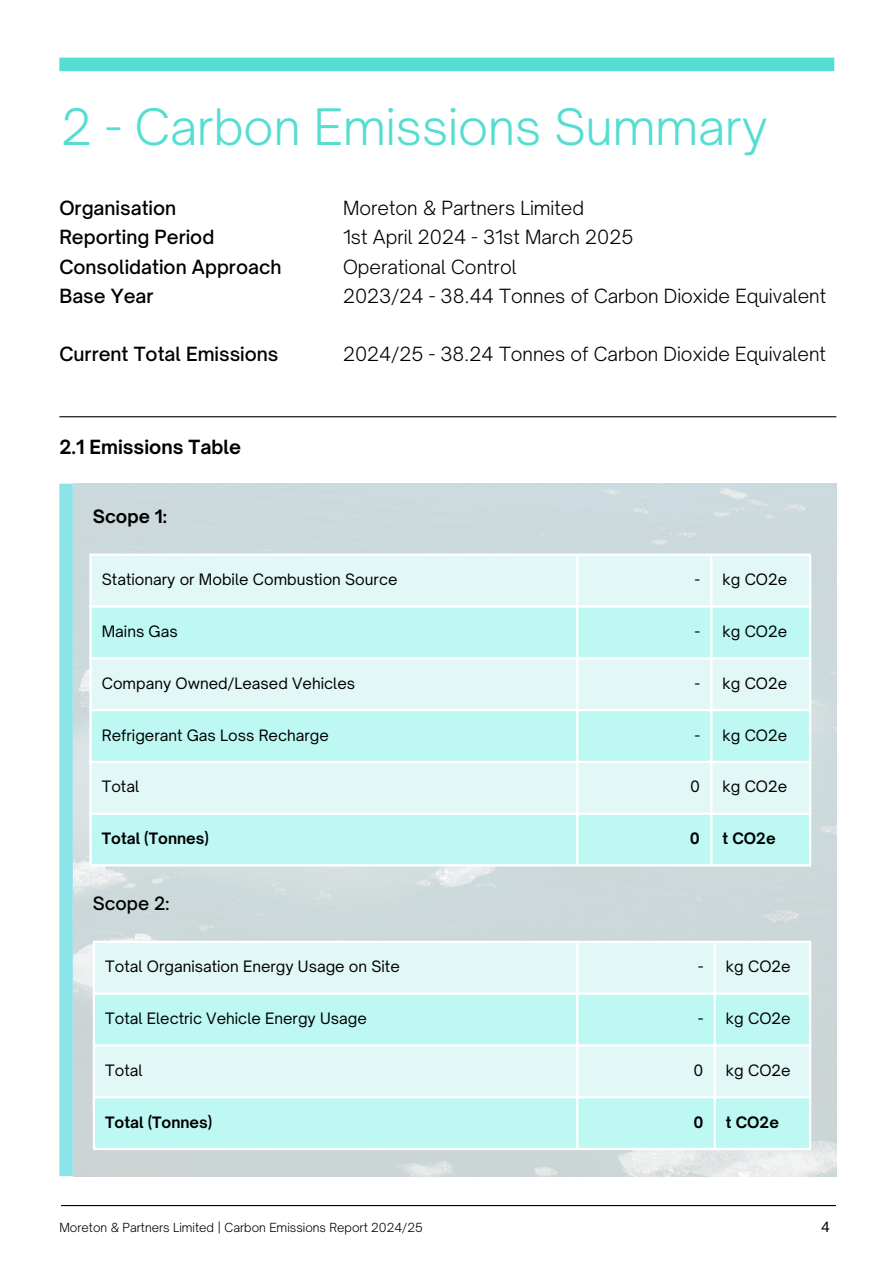
<style>
.page{position:relative;width:894px;height:1264px;background:#fff}
.page>*{position:absolute;margin:0;border:0;box-sizing:border-box;transform-origin:0 0}
.t1{font:300 48px "Open Sauce One";color:#54ddd1}
.t2{font:300 18.75px/29.2px "Open Sauce One";color:#000}
.t3{font:500 18.75px/29.2px "Open Sauce One";color:#000}
.t4{font:700 18.75px "Open Sauce One";color:#000}
.t5{font:700 17.55px "Open Sauce One";color:#000}
.t6{font:500 17.55px "Open Sauce One";color:#000}
.t7{font:15px "Open Sauce One";color:#000}
.t8{font:700 15px "Open Sauce One";color:#000}
.t9{font:13.5px "Open Sauce One";color:#000}
.t10{font:300 12px "Open Sauce One";color:#000}
</style>
<div class="page">
<hr style="left:59px;top:416px;width:777px;height:1px;background:#000">
<hr style="left:61px;top:1204px;width:774px;height:2px;background:#000">
<div style="left:59px;top:58px;width:775px;height:13px;background:#54ddd1"></div>
<img style="left:74px;top:483px;width:762px;height:693px">
<div style="left:59px;top:483px;width:14px;height:693px;background:#8de4e8"></div>
<div style="left:92px;top:556px;width:716px;height:49px;background:#e2f8f6"></div>
<svg style="left:92px;top:607px;width:716px;height:257px;background:#ccf8f4"></svg>
<hr style="left:89px;top:556px;width:3px;height:308px;background:#fff">
<hr style="left:576px;top:556px;width:2px;height:308px;background:#fff">
<hr style="left:710px;top:556px;width:2px;height:308px;background:#fff">
<hr style="left:808px;top:556px;width:3px;height:308px;background:#fff">
<hr style="left:89px;top:553px;width:722px;height:3px;background:#fff">
<hr style="left:89px;top:605px;width:722px;height:2px;background:#fff">
<hr style="left:89px;top:657px;width:722px;height:2px;background:#fff">
<hr style="left:89px;top:709px;width:722px;height:2px;background:#fff">
<hr style="left:89px;top:760px;width:722px;height:3px;background:#fff">
<hr style="left:89px;top:812px;width:722px;height:2px;background:#fff">
<hr style="left:89px;top:864px;width:722px;height:2px;background:#fff">
<div style="left:95px;top:943px;width:713px;height:49px;background:#e2f8f6"></div>
<svg style="left:95px;top:994px;width:713px;height:153px;background:#caf8f4"></svg>
<hr style="left:93px;top:943px;width:2px;height:204px;background:#fff">
<hr style="left:576px;top:943px;width:2px;height:204px;background:#fff">
<hr style="left:713px;top:943px;width:2px;height:204px;background:#fff">
<hr style="left:808px;top:943px;width:3px;height:204px;background:#fff">
<hr style="left:93px;top:940px;width:718px;height:3px;background:#fff">
<hr style="left:93px;top:992px;width:718px;height:2px;background:#fff">
<hr style="left:93px;top:1044px;width:718px;height:2px;background:#fff">
<hr style="left:93px;top:1096px;width:718px;height:2px;background:#fff">
<hr style="left:93px;top:1147px;width:718px;height:2px;background:#fff">
<p class="t1" style="left:61px;top:97px;width:708px">2 - Carbon Emissions Summary</p>
<p class="t3" style="left:59px;top:193px;width:223px">Organisation<br>Reporting Period<br>Consolidation Approach<br>Base Year</p>
<p class="t3" style="left:59px;top:340px;width:220px">Current Total Emissions</p>
<p class="t4" style="left:59px;top:435px;width:183px">2.1 Emissions Table</p>
<p class="t5" style="left:93px;top:505px;width:76px">Scope 1:</p>
<p class="t2" style="left:343px;top:193px;width:484px">Moreton &amp; Partners Limited<br>1st April 2024 - 31st March 2025<br>Operational Control<br>2023/24 - 38.44 Tonnes of Carbon Dioxide Equivalent</p>
<p class="t2" style="left:343px;top:340px;width:484px">2024/25 - 38.24 Tonnes of Carbon Dioxide Equivalent</p>
<p class="t7" style="left:102px;top:570px;width:297px">Stationary or Mobile Combustion Source</p>
<h1 class="t7" style="left:694px;top:570px;width:7px">-</h1>
<h2 class="t7" style="left:722px;top:570px;width:66px">kg CO2e</h2>
<h2 class="t7" style="left:102px;top:622px;width:77px">Mains Gas</h2>
<h3 class="t7" style="left:694px;top:622px;width:7px">-</h3>
<h3 class="t7" style="left:722px;top:622px;width:66px">kg CO2e</h3>
<p class="t7" style="left:102px;top:673px;width:255px">Company Owned/Leased Vehicles</p>
<h2 class="t7" style="left:694px;top:673px;width:7px">-</h2>
<p class="t7" style="left:722px;top:673px;width:66px">kg CO2e</p>
<p class="t7" style="left:102px;top:725px;width:228px">Refrigerant Gas Loss Recharge</p>
<h2 class="t7" style="left:694px;top:725px;width:7px">-</h2>
<p class="t7" style="left:722px;top:725px;width:66px">kg CO2e</p>
<p class="t7" style="left:102px;top:777px;width:39px">Total</p>
<p class="t7" style="left:690px;top:777px;width:11px">0</p>
<p class="t7" style="left:722px;top:777px;width:66px">kg CO2e</p>
<p class="t8" style="left:102px;top:829px;width:109px">Total (Tonnes)</p>
<p class="t8" style="left:689px;top:829px;width:12px">0</p>
<p class="t8" style="left:722px;top:829px;width:54px">t CO2e</p>
<p class="t6" style="left:93px;top:892px;width:78px">Scope 2:</p>
<p class="t7" style="left:105px;top:957px;width:296px">Total Organisation Energy Usage on Site</p>
<p class="t7" style="left:698px;top:957px;width:7px">-</p>
<p class="t7" style="left:725px;top:957px;width:66px">kg CO2e</p>
<p class="t7" style="left:105px;top:1009px;width:263px">Total Electric Vehicle Energy Usage</p>
<p class="t7" style="left:698px;top:1009px;width:7px">-</p>
<p class="t7" style="left:725px;top:1009px;width:66px">kg CO2e</p>
<p class="t7" style="left:105px;top:1060px;width:39px">Total</p>
<p class="t7" style="left:693px;top:1060px;width:11px">0</p>
<p class="t7" style="left:725px;top:1060px;width:66px">kg CO2e</p>
<p class="t8" style="left:105px;top:1112px;width:109px">Total (Tonnes)</p>
<p class="t8" style="left:693px;top:1112px;width:12px">0</p>
<h2 class="t8" style="left:725px;top:1112px;width:54px">t CO2e</h2>
<p class="t10" style="left:59px;top:1219px;width:365px">Moreton &amp; Partners Limited | Carbon Emissions Report 2024/25</p>
<p class="t9" style="left:820px;top:1218px;width:10px">4</p>
</div>
